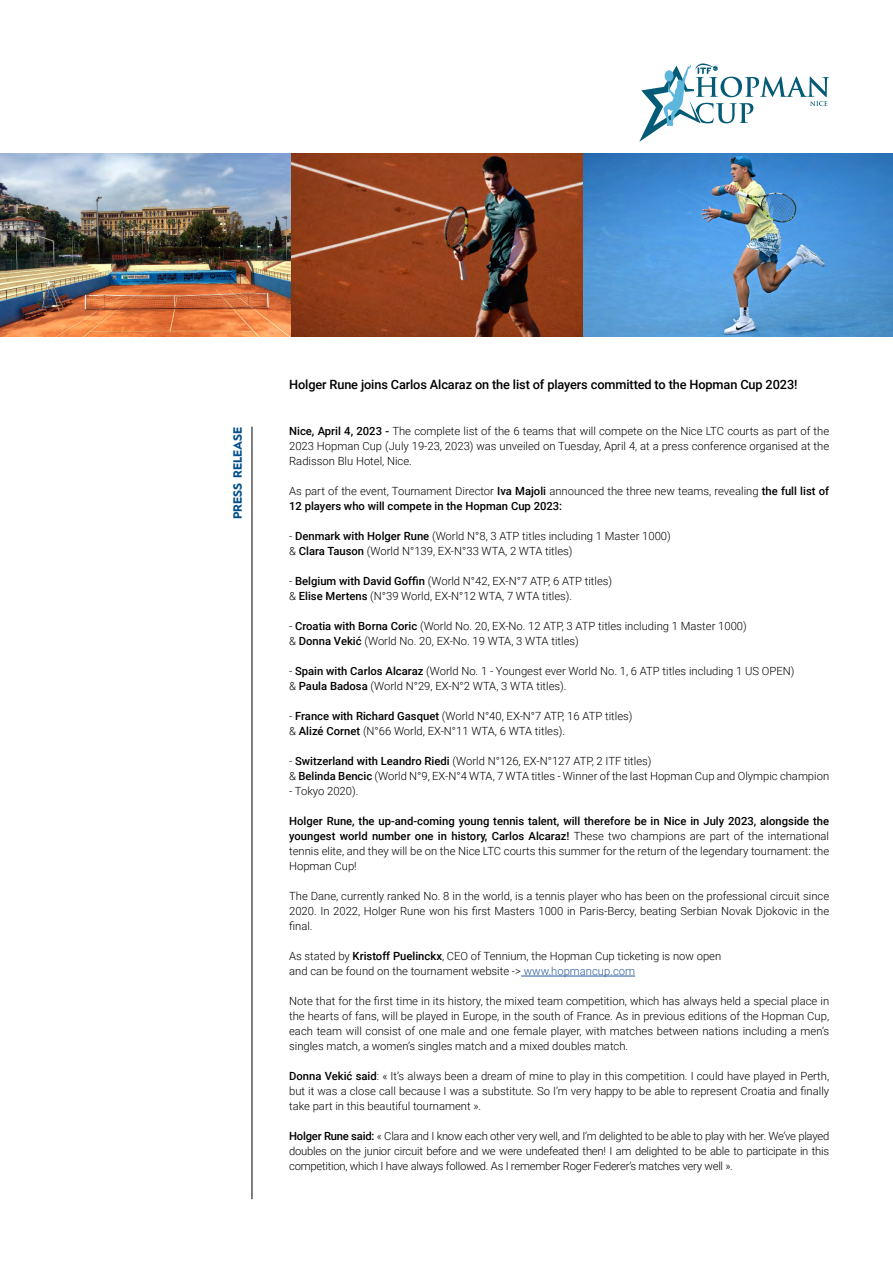
<style>
.page{position:relative;width:893px;height:1263px;background:#fff}
.page>*{position:absolute;margin:0;border:0;box-sizing:border-box;transform-origin:0 0}
.t1{font:500 12.75px "Roboto";letter-spacing:-.01em;color:#000}
.t2{font:700 12px "Hurme Geometric Sans 1";color:#044f8b}
.t3{font:300 11.25px/15px "Roboto";color:#000}
.s1{font-weight:500}
.s2{color:#275b9b}
</style>
<div class="page">
<svg style="left:639px;top:64px;width:190px;height:77px"></svg>
<hr style="left:521px;top:976px;width:114px;height:1px;background:#275b9b">
<hr style="left:252px;top:427px;width:1px;height:772px;background:#000">
<img style="left:0;top:153px;width:893px;height:184px">
<p class="t2" style="left:229px;top:519px;width:94px;rotate:-90deg">PRESS RELEASE</p>
<p class="t1" style="left:289px;top:375px;width:510px">Holger Rune joins Carlos Alcaraz on the list of players committed to the Hopman Cup 2023!</p>
<p class="t3" style="left:289px;top:423px;width:542px;text-align:justify"><span class="s1">Nice, April 4, 2023 -</span> The complete list of the 6 teams that will compete on the Nice LTC courts as part of the 2023 Hopman Cup (July 19-23, 2023) was unveiled on Tuesday, April 4, at a press conference organised at the Radisson Blu Hotel, Nice.</p>
<p class="t3" style="left:289px;top:483px;width:541px">As part of the event, Tournament Director <span class="s1">Iva Majoli</span> announced the three new teams, revealing <span class="s1">the full list of<br>12 players who will compete in the Hopman Cup 2023:</span></p>
<p class="t3" style="left:289px;top:528px;width:383px">- <span class="s1">Denmark with Holger Rune</span> (World N°8, 3 ATP titles including 1 Master 1000) &amp; <span class="s1">Clara Tauson</span> (World N°139, EX-N°33 WTA, 2 WTA titles)</p>
<p class="t3" style="left:289px;top:573px;width:325px">- <span class="s1">Belgium with David Goffin</span> (World N°42, EX-N°7 ATP, 6 ATP titles) &amp; <span class="s1">Elise Mertens</span> (N°39 World, EX-N°12 WTA, 7 WTA titles).</p>
<p class="t3" style="left:289px;top:618px;width:459px">- <span class="s1">Croatia with Borna Coric</span> (World No. 20, EX-No. 12 ATP, 3 ATP titles including 1 Master 1000) &amp; <span class="s1">Donna Vekić</span> (World No. 20, EX-No. 19 WTA, 3 WTA titles)</p>
<p class="t3" style="left:289px;top:663px;width:507px">- <span class="s1">Spain with Carlos Alcaraz</span> (World No. 1 - Youngest ever World No. 1, 6 ATP titles including 1 US OPEN) &amp; <span class="s1">Paula Badosa</span> (World N°29, EX-N°2 WTA, 3 WTA titles).</p>
<p class="t3" style="left:289px;top:708px;width:345px">- <span class="s1">France with Richard Gasquet</span> (World N°40, EX-N°7 ATP, 16 ATP titles) &amp; <span class="s1">Alizé Cornet</span> (N°66 World, EX-N°11 WTA, 6 WTA titles).</p>
<p class="t3" style="left:289px;top:753px;width:541px">- <span class="s1">Switzerland with Leandro Riedi</span> (World N°126, EX-N°127 ATP, 2 ITF titles)<br>&amp; <span class="s1">Belinda Bencic</span> (World N°9, EX-N°4 WTA, 7 WTA titles - Winner of the last Hopman Cup and Olympic champion</p>
<p class="t3" style="left:289px;top:783px;width:71px">- Tokyo 2020).</p>
<p class="t3" style="left:289px;top:813px;width:542px;text-align:justify"><span class="s1">Holger Rune, the up-and-coming young tennis talent, will therefore be in Nice in July 2023, alongside the youngest world number one in history, Carlos Alcaraz!</span> These two champions are part of the international tennis elite, and they will be on the Nice LTC courts this summer for the return of the legendary tournament: the Hopman Cup!</p>
<p class="t3" style="left:289px;top:888px;width:542px;text-align:justify">The Dane, currently ranked No. 8 in the world, is a tennis player who has been on the professional circuit since 2020. In 2022, Holger Rune won his first Masters 1000 in Paris-Bercy, beating Serbian Novak Djokovic in the final.</p>
<p class="t3" style="left:289px;top:948px;width:434px">As stated by <span class="s1">Kristoff Puelinckx</span>, CEO of Tennium, the Hopman Cup ticketing is now open and can be found on the tournament website -&gt; <span class="s2">www.hopmancup.com</span></p>
<p class="t3" style="left:289px;top:993px;width:541px;text-align:justify">Note that for the first time in its history, the mixed team competition, which has always held a special place in the hearts of fans, will be played in Europe, in the south of France. As in previous editions of the Hopman Cup, each team will consist of one male and one female player, with matches between nations including a men’s singles match, a women’s singles match and a mixed doubles match.</p>
<p class="t3" style="left:289px;top:1068px;width:542px;text-align:justify"><span class="s1">Donna Vekić said</span>: « It’s always been a dream of mine to play in this competition. I could have played in Perth, but it was a close call because I was a substitute. So I’m very happy to be able to represent Croatia and finally take part in this beautiful tournament ».</p>
<p class="t3" style="left:289px;top:1128px;width:542px;text-align:justify"><span class="s1">Holger Rune said:</span> « Clara and I know each other very well, and I’m delighted to be able to play with her. We’ve played doubles on the junior circuit before and we were undefeated then! I am delighted to be able to participate in this competition, which I have always followed. As I remember Roger Federer’s matches very well ».</p>
</div>
